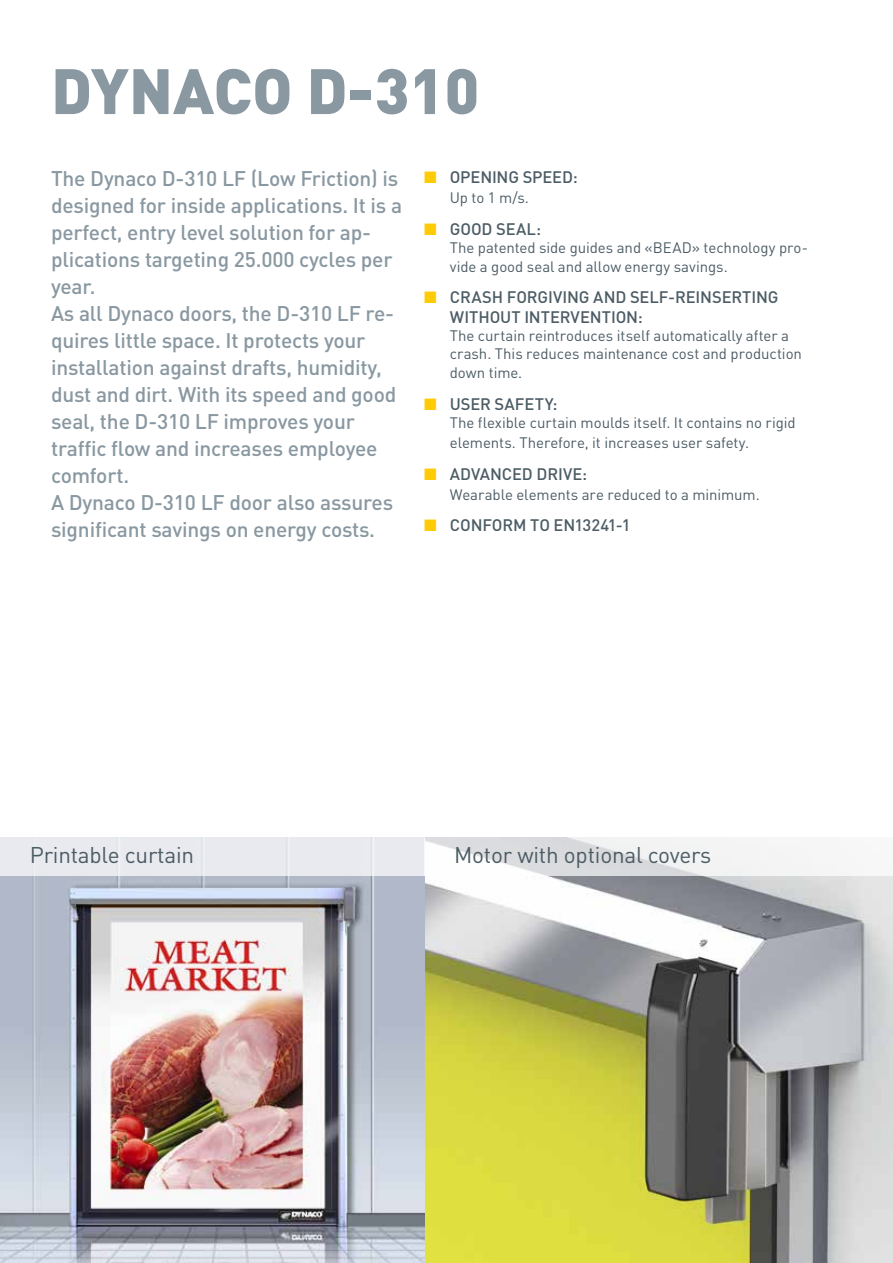
<style>
.page{position:relative;width:893px;height:1263px;background:#fff}
.page>*{position:absolute;margin:0;border:0;box-sizing:border-box;transform-origin:0 0}
.t1{font:900 63px "DINOT";color:#8998a1}
.t2{font:22.5px "DINOT";letter-spacing:-.01em;color:#4c5c65}
.t3{font:500 21px/27px "DINOT";letter-spacing:-.01em;color:#8998a1}
.t4{font:500 16.5px/19.5px "DINOT";letter-spacing:-.005em;color:#4c5c65}
.t5{font:15px/19.5px "DINOT";letter-spacing:-.005em;color:#4c5c65}
.s1{color:#ffcb05}
</style>
<div class="page">
<img style="left:424px;top:876px;width:469px;height:387px">
<img style="left:0;top:876px;width:424px;height:387px">
<svg style="left:425px;top:838px;width:395px;height:38px;fill:#f2f3f3"></svg>
<div style="left:0;top:838px;width:424px;height:38px;background:#e8eaef"></div>
<h1 class="t1" style="left:51px;top:49px;width:430px">DYNACO D-310</h1>
<p class="t3" style="left:51px;top:165px;width:353px">The Dynaco D-310 LF (Low Friction) is designed for inside applications. It is a perfect, entry level solution for ap&shy;plications targeting 25.000 cycles per year.<br>As all Dynaco doors, the D-310 LF re&shy;quires little space. It protects your installation against drafts, humidity, dust and dirt. With its speed and good seal, the D-310 LF improves your traffic flow and increases employee comfort.<br>A Dynaco D-310 LF door also assures significant savings on energy costs.</p>
<p class="t4" style="left:424px;top:167px;width:155px"><span class="s1">■</span> OPENING SPEED:</p>
<p class="t5" style="left:450px;top:187px;width:81px">Up to 1 m/s.</p>
<p class="t4" style="left:424px;top:219px;width:118px"><span class="s1">■</span> GOOD SEAL:</p>
<p class="t5" style="left:450px;top:238px;width:360px">The patented side guides and «BEAD» technology pro&shy;vide a good seal and allow energy savings.</p>
<p class="t4" style="left:450px;top:287px;width:330px;text-indent:-26px"><span class="s1">■</span> CRASH FORGIVING AND SELF-REINSERTING<br>WITHOUT INTERVENTION:</p>
<p class="t5" style="left:450px;top:326px;width:354px;line-height:18px">The curtain reintroduces itself automatically after a crash. This reduces maintenance cost and production</p>
<p class="t5" style="left:450px;top:363px;width:74px">down time.</p>
<p class="t4" style="left:424px;top:394px;width:135px"><span class="s1">■</span> USER SAFETY:</p>
<p class="t5" style="left:450px;top:413px;width:347px">The flexible curtain moulds itself. It contains no rigid elements. Therefore, it increases user safety.</p>
<p class="t4" style="left:424px;top:464px;width:164px"><span class="s1">■</span> ADVANCED DRIVE:</p>
<p class="t5" style="left:450px;top:484px;width:311px">Wearable elements are reduced to a minimum.</p>
<p class="t4" style="left:424px;top:514px;width:208px"><span class="s1">■</span> CONFORM TO EN13241-1</p>
<p class="t2" style="left:30px;top:841px;width:166px">Printable curtain</p>
<p class="t2" style="left:454px;top:841px;width:259px">Motor with optional covers</p>
</div>
